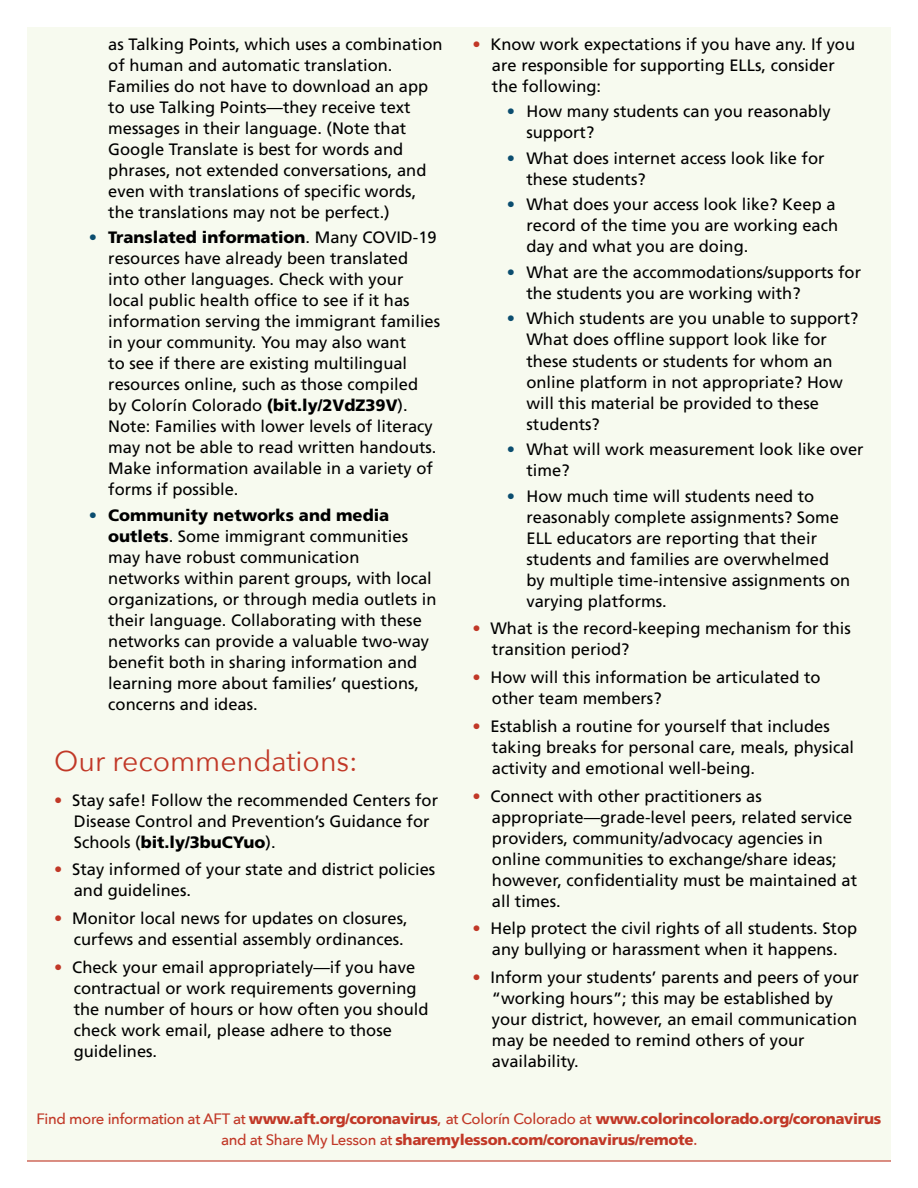
<style>
.page{position:relative;width:918px;height:1188px;background:#fff}
.page>*{position:absolute;margin:0;border:0;box-sizing:border-box;transform-origin:0 0}
.t1{font:28.5px "Avenir Next";color:#c13827}
.t2{font:16.5px/21px "Frutiger LT Std";color:#000}
.t3{font:900 15px/21px "Frutiger LT Std";letter-spacing:-.02em;color:#c13827;text-align:center}
.s1{color:#0b4d6f}
.s2{font-weight:900}
.s3{color:#c13827}
.s4{font-family:"Avenir Next";font-weight:500}
.s5{font-weight:400}
</style>
<div class="page">
<div style="left:27px;top:27px;width:864px;height:1134px;background:#f7faef"></div>
<hr style="left:27px;top:1160px;width:864px;height:2px;background:#c13827">
<p class="t2" style="left:108px;top:34px;width:336px">as Talking Points, which uses a combination of human and automatic translation.<br>Families do not have to download an app to use Talking Points—they receive text messages in their language. (Note that Google Translate is best for words and phrases, not extended conversations, and even with translations of specific words, the translations may not be perfect.)</p>
<p class="t2" style="left:108px;top:227px;width:333px;text-indent:-20px"><span class="s1">•</span> <span class="s2">Translated information</span>. Many COVID-19 resources have already been translated into other languages. Check with your local public health office to see if it has information serving the immigrant families in your community. You may also want<br>to see if there are existing multilingual resources online, such as those compiled by Colorín Colorado <span class="s2">(bit.ly/2VdZ39V</span>).<br>Note: Families with lower levels of literacy may not be able to read written handouts.<br>Make information available in a variety of forms if possible.</p>
<p class="t2" style="left:108px;top:505px;width:330px;text-indent:-20px"><span class="s1">•</span> <span class="s2">Community networks and media outlets</span>. Some immigrant communities may have robust communication<br>networks within parent groups, with local organizations, or through media outlets in their language. Collaborating with these networks can provide a valuable two-way benefit both in sharing information and learning more about families’ questions, concerns and ideas.</p>
<h1 class="t1" style="left:54px;top:737px;width:305px">Our recommendations:</h1>
<p class="t2" style="left:74px;top:789px;width:366px;text-indent:-20px"><span class="s3">•</span> Stay safe! Follow the recommended Centers for<br>Disease Control and Prevention’s Guidance for<br>Schools (<span class="s2">bit.ly/3buCYuo</span>).</p>
<p class="t2" style="left:74px;top:859px;width:363px;text-indent:-20px"><span class="s3">•</span> Stay informed of your state and district policies and guidelines.</p>
<p class="t2" style="left:54px;top:908px;width:355px;text-align:right"><span class="s3">•</span> Monitor local news for updates on closures, curfews and essential assembly ordinances.</p>
<p class="t2" style="left:74px;top:957px;width:356px;text-indent:-20px"><span class="s3">•</span> Check your email appropriately—if you have contractual or work requirements governing the number of hours or how often you should check work email, please adhere to those guidelines.</p>
<p class="t2" style="left:492px;top:34px;width:365px;text-indent:-20px"><span class="s3">•</span> Know work expectations if you have any. If you are responsible for supporting ELLs, consider the following:</p>
<p class="t2" style="left:526px;top:101px;width:306px;text-indent:-20px"><span class="s1">•</span> How many students can you reasonably support?</p>
<p class="t2" style="left:526px;top:148px;width:300px;text-indent:-20px"><span class="s1">•</span> What does internet access look like for these students?</p>
<p class="t2" style="left:526px;top:194px;width:313px;text-indent:-20px"><span class="s1">•</span> What does your access look like? Keep a record of the time you are working each day and what you are doing.</p>
<p class="t2" style="left:526px;top:262px;width:336px;text-indent:-20px"><span class="s1">•</span> What are the accommodations/supports for the students you are working with?</p>
<p class="t2" style="left:526px;top:308px;width:333px;text-indent:-20px"><span class="s1">•</span> Which students are you unable to support?<br>What does offline support look like for these students or students for whom an online platform in not appropriate? How will this material be provided to these students?</p>
<p class="t2" style="left:526px;top:439px;width:339px;text-indent:-20px"><span class="s1">•</span> What will work measurement look like over time?</p>
<p class="t2" style="left:526px;top:485px;width:325px;text-indent:-20px"><span class="s1">•</span> How much time will students need to reasonably complete assignments? Some ELL educators are reporting that their students and families are overwhelmed by multiple time-intensive assignments on varying platforms.</p>
<p class="t2" style="left:492px;top:618px;width:360px;text-indent:-20px"><span class="s3">•</span> What is the record-keeping mechanism for this transition period?</p>
<p class="t2" style="left:492px;top:667px;width:330px;text-indent:-20px"><span class="s3">•</span> How will this information be articulated to other team members?</p>
<p class="t2" style="left:492px;top:716px;width:364px;text-indent:-20px"><span class="s3">•</span> Establish a routine for yourself that includes taking breaks for personal care, meals, physical activity and emotional well-being.</p>
<p class="t2" style="left:492px;top:785px;width:367px;text-indent:-20px"><span class="s3">•</span> Connect with other practitioners as appropriate—grade-level peers, related service providers, community/advocacy agencies in online communities to exchange/share ideas; however, confidentiality must be maintained at all times.</p>
<p class="t2" style="left:472px;top:918px;width:386px;text-align:center"><span class="s3">•</span> Help protect the civil rights of all students. Stop any bullying or harassment when it happens.</p>
<p class="t2" style="left:492px;top:967px;width:369px;text-indent:-20px"><span class="s3">•</span> Inform your students’ parents and peers of your “working hours”; this may be established by your district, however, an email communication may be needed to remind others of your availability.</p>
<p class="t3" style="left:37px;top:1108px;width:846px"><span class="s4">Find more information at AFT at</span> www.aft.org/coronavirus<span class="s5">,</span> <span class="s4">at Colorín Colorado at</span> www.colorincolorado.org/coronavirus <span class="s4">and at Share My Lesson at</span> sharemylesson.com/coronavirus/remote<span class="s4">.</span></p>
</div>
